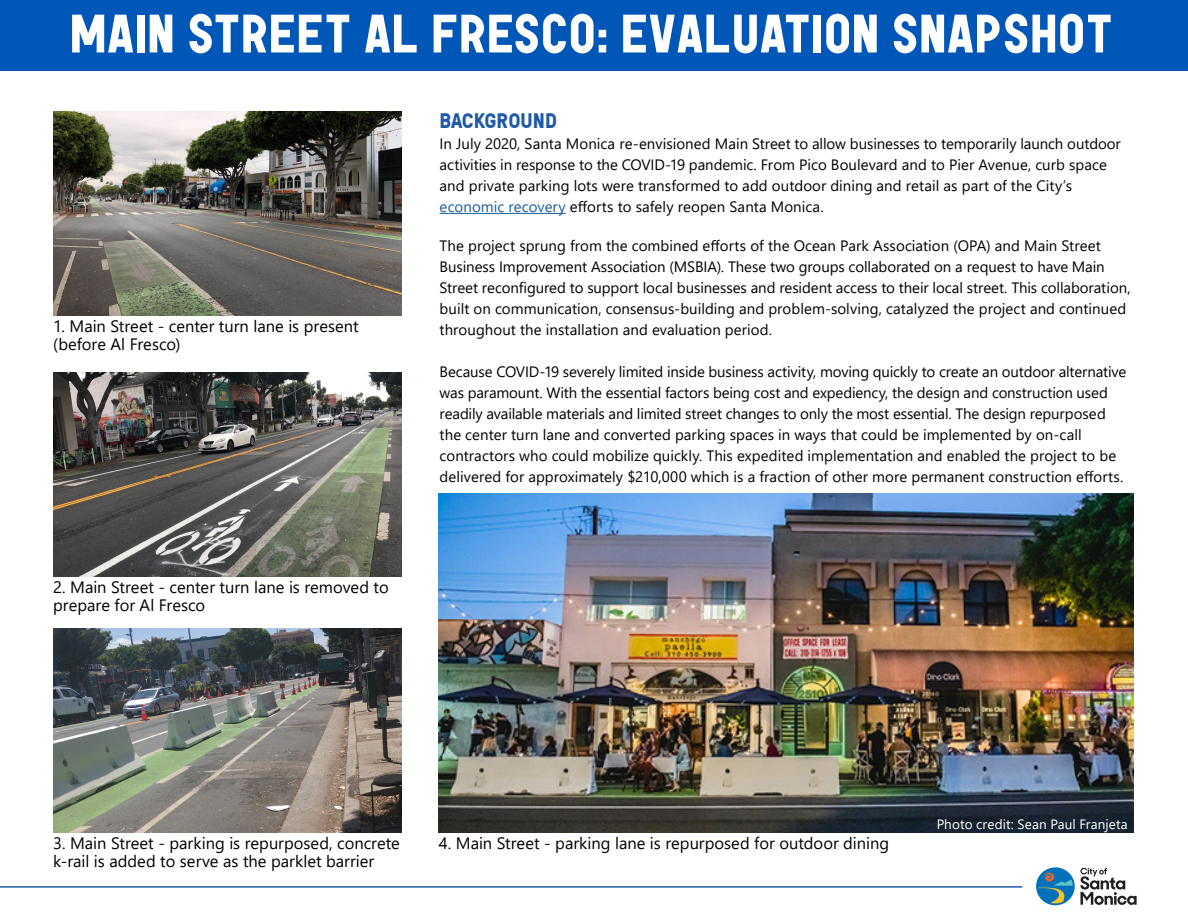
<style>
.page{position:relative;width:1188px;height:918px;background:#fff}
.page>*{position:absolute;margin:0;border:0;box-sizing:border-box;transform-origin:0 0}
.t1{font:900 54px "Garaje 53 Unicase";letter-spacing:.01em;color:#fff}
.Infograph_Callout{font:700 21px "GT Pressura";color:#1f5aa9}
.t2{font:16.5px/18px "Segoe UI";color:#000}
.t3{font:15px/21px "Segoe UI";color:#000}
.t4{font:13.5px "Segoe UI";letter-spacing:.01em;color:#fff}
.s1{color:#175d9e}
</style>
<div class="page">
<svg style="left:1036px;top:867px;width:39px;height:38px"></svg>
<svg style="left:1038px;top:873px;width:35px;height:30px"></svg>
<svg style="left:1080px;top:868px;width:57px;height:37px"></svg>
<hr style="left:0;top:886px;width:1022px;height:2px;background:#1f5aa9">
<div style="left:0;top:0;width:1188px;height:71px;background:#0057b8"></div>
<hr style="left:440px;top:213px;width:126px;height:1px;background:#175d9e">
<img style="left:53px;top:111px;width:349px;height:205px">
<img style="left:53px;top:373px;width:348px;height:204px">
<img style="left:53px;top:629px;width:348px;height:204px">
<img style="left:439px;top:493px;width:695px;height:340px">
<p class="t1" style="left:70px;top:0;width:1045px">MAIN STREET AL FRESCO: EVALUATION SNAPSHOT</p>
<p class="t2" style="left:53px;top:316px;width:307px">1. Main Street - center turn lane is present</p>
<p class="t2" style="left:53px;top:334px;width:129px">(before Al Fresco)</p>
<p class="t2" style="left:53px;top:577px;width:337px">2. Main Street - center turn lane is removed to prepare for Al Fresco</p>
<p class="Infograph_Callout" style="left:440px;top:105px;width:119px">BACKGROUND</p>
<p class="t3" style="left:440px;top:132px;width:683px">In July 2020, Santa Monica re-envisioned Main Street to allow businesses to temporarily launch outdoor activities in response to the COVID-19 pandemic. From Pico Boulevard and to Pier Avenue, curb space and private parking lots were transformed to add outdoor dining and retail as part of the City’s</p>
<p class="t3" style="left:440px;top:195px;width:385px"><span class="s1">economic recovery</span> efforts to safely reopen Santa Monica.</p>
<p class="t3" style="left:440px;top:234px;width:693px">The project sprung from the combined efforts of the Ocean Park Association (OPA) and Main Street Business Improvement Association (MSBIA). These two groups collaborated on a request to have Main Street reconfigured to support local businesses and resident access to their local street. This collaboration, built on communication, consensus-building and problem-solving, catalyzed the project and continued throughout the installation and evaluation period.</p>
<p class="t3" style="left:440px;top:360px;width:688px">Because COVID-19 severely limited inside business activity, moving quickly to create an outdoor alternative was paramount. With the essential factors being cost and expediency, the design and construction used readily available materials and limited street changes to only the most essential. The design repurposed</p>
<p class="t3" style="left:440px;top:423px;width:685px">the center turn lane and converted parking spaces in ways that could be implemented by on-call contractors who could mobilize quickly. This expedited implementation and enabled the project to be delivered for approximately $210,000 which is a fraction of other more permanent construction efforts.</p>
<p class="t4" style="left:937px;top:811px;width:193px">Photo credit: Sean Paul Franjeta</p>
<p class="t2" style="left:53px;top:833px;width:348px">3. Main Street - parking is repurposed, concrete k-rail is added to serve as the parklet barrier</p>
<p class="t2" style="left:439px;top:833px;width:452px">4. Main Street - parking lane is repurposed for outdoor dining</p>
</div>
